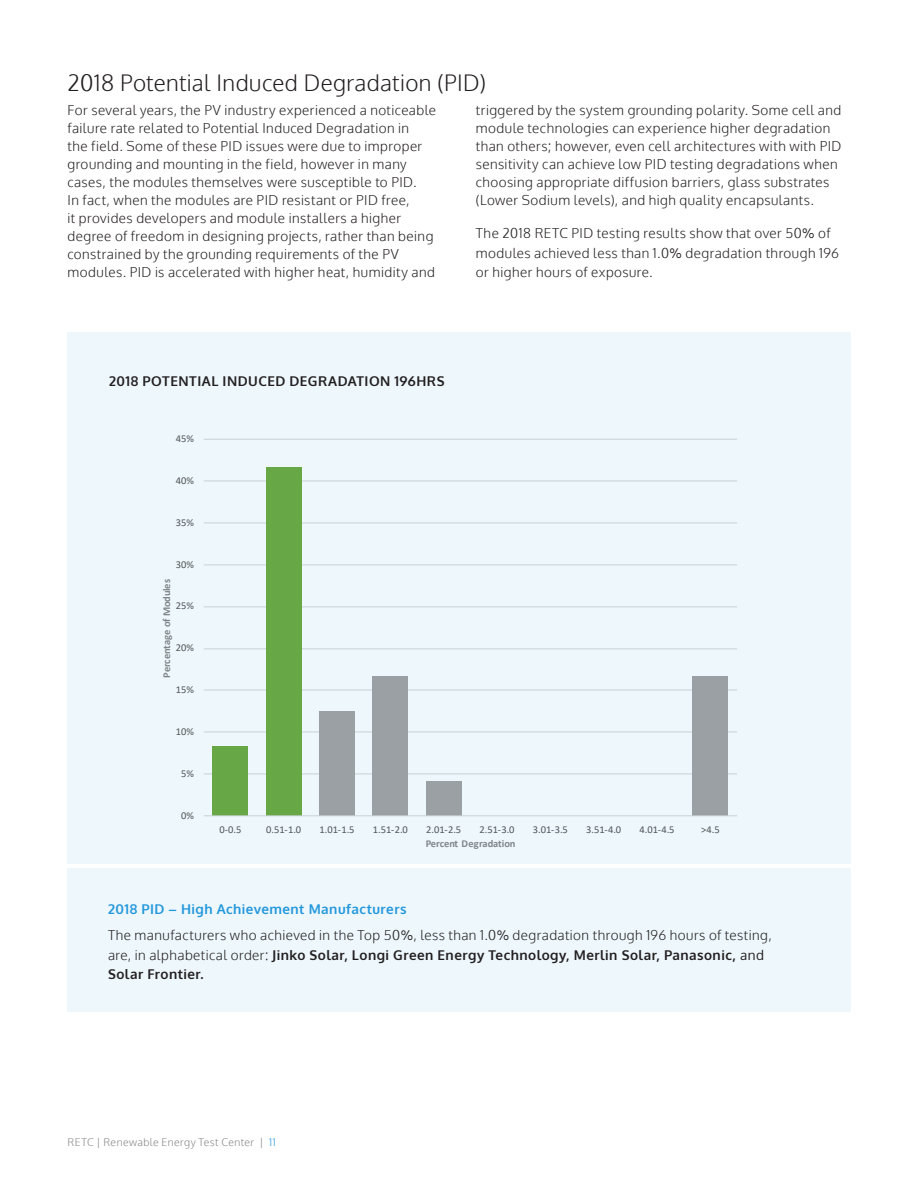
<style>
.page{position:relative;width:918px;height:1188px;background:#fff}
.page>*{position:absolute;margin:0;border:0;box-sizing:border-box;transform-origin:0 0}
.H2_SPAN{font:300 22.5px "Oxygen";letter-spacing:.02em;color:#231f20}
.body_2_column{font:300 13.5px/18px "Oxygen";letter-spacing:.035em;color:#231f20}
.chart_bottom_text{font:300 13.5px/19.5px "Oxygen";letter-spacing:.035em;color:#231f20}
.H4_indent{font:700 13.5px "Oxygen";letter-spacing:.035em;color:#231f20}
.H4_indent-2{font:700 13.5px "Oxygen";letter-spacing:.035em;color:#2397dc}
.t1{font:10.5px "Calibri";letter-spacing:-.005em;color:#595959}
.t2{font:700 10.5px "Calibri";letter-spacing:-.01em;color:rgb(89 89 89/.7)}
.t3{font:300 10.5px "Oxygen";letter-spacing:.04em;color:#858585}
.s1{font-weight:400}
.s2{font-weight:700}
.s3{color:#2397dc}
</style>
<div class="page">
<div style="left:68px;top:332px;width:783px;height:531px;background:#edf7fc"></div>
<div style="left:68px;top:868px;width:783px;height:143px;background:#edf7fc"></div>
<hr style="left:204px;top:773px;width:533px;height:1px;background:#d9d9d9">
<hr style="left:204px;top:732px;width:533px;height:1px;background:#d9d9d9">
<hr style="left:204px;top:690px;width:533px;height:1px;background:#d9d9d9">
<hr style="left:204px;top:648px;width:533px;height:1px;background:#d9d9d9">
<hr style="left:204px;top:606px;width:533px;height:1px;background:#d9d9d9">
<hr style="left:204px;top:564px;width:533px;height:1px;background:#d9d9d9">
<hr style="left:204px;top:522px;width:533px;height:1px;background:#d9d9d9">
<hr style="left:204px;top:480px;width:533px;height:1px;background:#d9d9d9">
<hr style="left:204px;top:439px;width:533px;height:1px;background:#d9d9d9">
<div style="left:213px;top:746px;width:35px;height:70px;background:#68a746"></div>
<div style="left:266px;top:467px;width:35px;height:349px;background:#68a746"></div>
<div style="left:319px;top:711px;width:36px;height:105px;background:#9aa0a4"></div>
<div style="left:373px;top:676px;width:35px;height:140px;background:#9aa0a4"></div>
<div style="left:426px;top:781px;width:35px;height:35px;background:#9aa0a4"></div>
<div style="left:693px;top:676px;width:35px;height:140px;background:#9aa0a4"></div>
<hr style="left:204px;top:815px;width:533px;height:1px;background:#d9d9d9">
<p class="H2_SPAN" style="left:68px;top:68px;width:420px">2018 Potential Induced Degradation (PID)</p>
<p class="body_2_column" style="left:68px;top:102px;width:370px">For several years, the PV industry experienced a noticeable failure rate related to Potential Induced Degradation in<br>the field. Some of these PID issues were due to improper grounding and mounting in the field, however in many cases, the modules themselves were susceptible to PID.<br>In fact, when the modules are PID resistant or PID free,<br>it provides developers and module installers a higher degree of freedom in designing projects, rather than being constrained by the grounding requirements of the PV modules. PID is accelerated with higher heat, humidity and</p>
<p class="body_2_column" style="left:476px;top:102px;width:367px">triggered by the system grounding polarity. Some cell and module technologies can experience higher degradation than others; however, even cell architectures with with PID sensitivity can achieve low PID testing degradations when choosing appropriate diffusion barriers, glass substrates (Lower Sodium levels), and high quality encapsulants.</p>
<p class="body_2_column" style="left:476px;top:224px;width:365px;line-height:19.5px">The 2018 RETC PID testing results show that over 50<span class="s1">%</span> of modules achieved less than 1.0<span class="s1">%</span> degradation through 196 or higher hours of exposure.</p>
<p class="H4_indent" style="left:109px;top:373px;width:337px">2018 POTENTIAL INDUCED DEGRADATION 196HRS</p>
<p class="t1" style="left:176px;top:431px;width:19px">45%</p>
<p class="t1" style="left:176px;top:473px;width:19px">40%</p>
<p class="t1" style="left:176px;top:515px;width:19px">35%</p>
<p class="t1" style="left:176px;top:557px;width:19px">30%</p>
<p class="t2" style="left:159px;top:678px;width:100px;rotate:-90deg">Percentage of Modules</p>
<p class="t1" style="left:176px;top:599px;width:19px">25%</p>
<p class="t1" style="left:176px;top:640px;width:19px">20%</p>
<p class="t1" style="left:176px;top:682px;width:19px">15%</p>
<p class="t1" style="left:176px;top:724px;width:19px">10%</p>
<p class="t1" style="left:181px;top:766px;width:14px">5%</p>
<p class="t1" style="left:181px;top:808px;width:14px">0%</p>
<p class="t1" style="left:220px;top:822px;width:23px">0-0.5</p>
<p class="t1" style="left:266px;top:822px;width:37px">0.51-1.0</p>
<p class="t1" style="left:320px;top:822px;width:37px">1.01-1.5</p>
<p class="t1" style="left:373px;top:822px;width:37px">1.51-2.0</p>
<p class="t1" style="left:426px;top:822px;width:37px">2.01-2.5</p>
<p class="t1" style="left:480px;top:822px;width:37px">2.51-3.0</p>
<p class="t1" style="left:533px;top:822px;width:37px">3.01-3.5</p>
<p class="t1" style="left:586px;top:822px;width:37px">3.51-4.0</p>
<p class="t1" style="left:640px;top:822px;width:37px">4.01-4.5</p>
<p class="t1" style="left:701px;top:822px;width:20px">&gt;4.5</p>
<p class="t2" style="left:426px;top:836px;width:91px">Percent Degradation</p>
<p class="H4_indent-2" style="left:108px;top:901px;width:300px">2018 PID – High Achievement Manufacturers</p>
<p class="chart_bottom_text" style="left:108px;top:926px;width:665px">The manufacturers who achieved in the Top 50<span class="s1">%</span>, less than 1.0<span class="s1">%</span> degradation through 196 hours of testing, are, in alphabetical order: <span class="s2">Jinko Solar, Longi Green Energy Technology, Merlin Solar, Panasonic,</span> <span class="s1">and<br></span><span class="s2">Solar Frontier.</span></p>
<p class="t3" style="left:68px;top:1136px;width:210px">RETC | Renewable Energy Test Center | <span class="s3">11</span></p>
</div>
